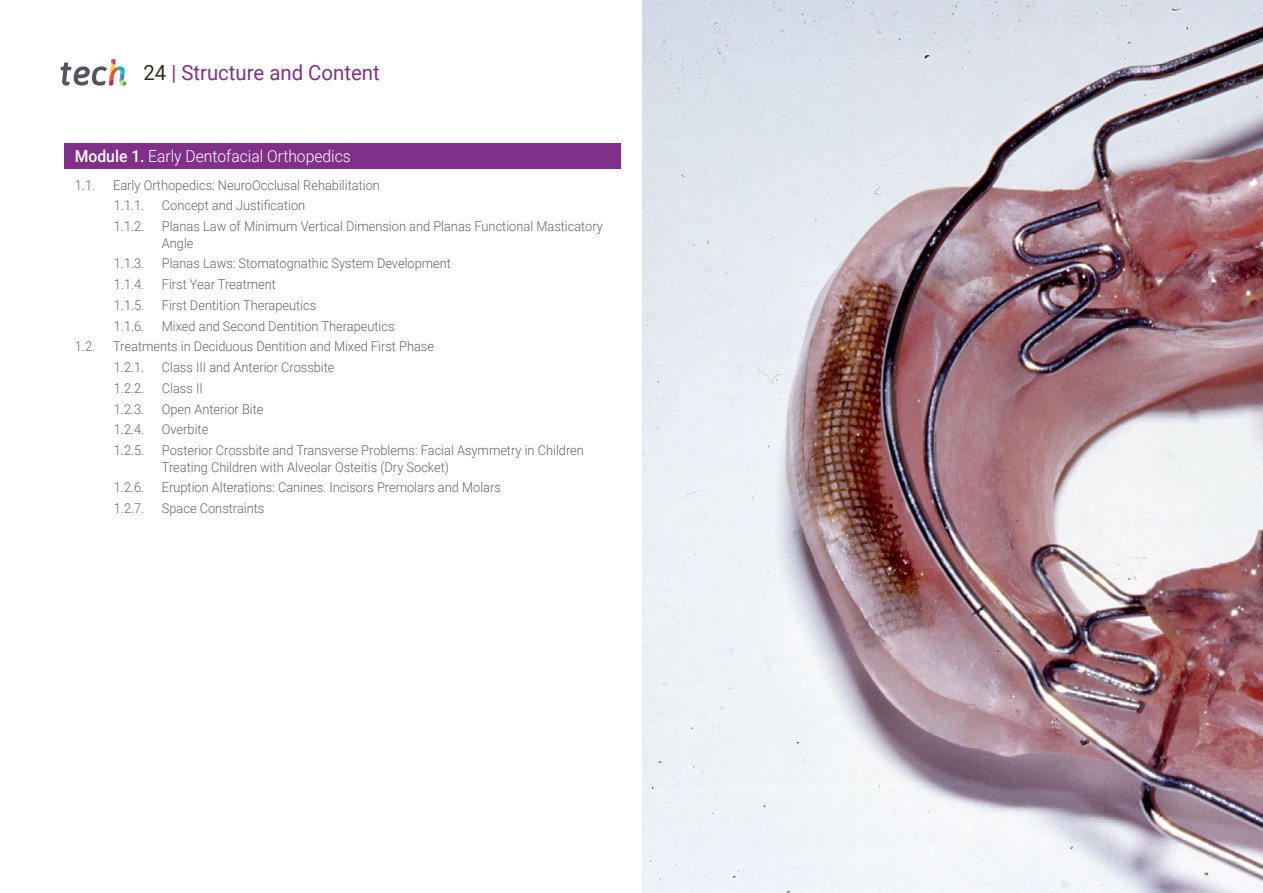
<style>
.page{position:relative;width:1263px;height:893px;background:#fff}
.page>*{position:absolute;margin:0;border:0;box-sizing:border-box;transform-origin:0 0}
.t1{font:21px "Roboto";color:#813089}
.t2{font:300 16.5px "Roboto";color:#fff;scale:.95 1}
.t3{font:300 13.5px/20.7px "Roboto";color:#61646a;scale:.95 1}
.s1{color:#312e20}
.s2{font-weight:500}
</style>
<div class="page">
<img style="left:642px;top:0;width:621px;height:893px">
<svg style="left:61px;top:59px;width:65px;height:27px"></svg>
<div style="left:64px;top:144px;width:557px;height:25px;background:#813089"></div>
<h1 class="t1" style="left:144px;top:57px;width:238px"><span class="s1">24</span> | Structure and Content</h1>
<p class="t2" style="left:75px;top:145px;width:292px"><span class="s2">Module 1.</span> Early Dentofacial Orthopedics</p>
<p class="t3" style="left:75px;top:174px;width:23px">1.1.</p>
<p class="t3" style="left:113px;top:174px;width:282px">Early Orthopedics: NeuroOcclusal Rehabilitation<br>1.1.1.</p>
<p class="t3" style="left:162px;top:195px;width:152px">Concept and Justification</p>
<p class="t3" style="left:114px;top:215px;width:34px">1.1.2.</p>
<p class="t3" style="left:162px;top:218px;width:466px;line-height:16.5px">Planas Law of Minimum Vertical Dimension and Planas Functional Masticatory<br>Angle</p>
<p class="t3" style="left:114px;top:253px;width:34px">1.1.3.</p>
<p class="t3" style="left:162px;top:253px;width:306px">Planas Laws: Stomatognathic System Development</p>
<p class="t3" style="left:114px;top:273px;width:34px">1.1.4.</p>
<p class="t3" style="left:162px;top:273px;width:122px">First Year Treatment</p>
<p class="t3" style="left:114px;top:294px;width:34px">1.1.5.</p>
<p class="t3" style="left:162px;top:294px;width:164px">First Dentition Therapeutics</p>
<p class="t3" style="left:114px;top:315px;width:34px">1.1.6.</p>
<p class="t3" style="left:162px;top:315px;width:246px">Mixed and Second Dentition Therapeutics</p>
<p class="t3" style="left:75px;top:336px;width:23px">1.2.</p>
<p class="t3" style="left:113px;top:336px;width:339px">Treatments in Deciduous Dentition and Mixed First Phase<br>1.2.1.</p>
<p class="t3" style="left:162px;top:356px;width:183px">Class III and Anterior Crossbite</p>
<p class="t3" style="left:114px;top:377px;width:34px">1.2.2.</p>
<p class="t3" style="left:162px;top:377px;width:45px">Class II</p>
<p class="t3" style="left:114px;top:398px;width:34px">1.2.3.</p>
<p class="t3" style="left:162px;top:398px;width:109px">Open Anterior Bite</p>
<p class="t3" style="left:114px;top:419px;width:34px">1.2.4.</p>
<p class="t3" style="left:162px;top:419px;width:50px">Overbite</p>
<p class="t3" style="left:114px;top:439px;width:34px">1.2.5.</p>
<p class="t3" style="left:162px;top:442px;width:446px;line-height:16.5px">Posterior Crossbite and Transverse Problems: Facial Asymmetry in Children<br>Treating Children with Alveolar Osteitis (Dry Socket)</p>
<p class="t3" style="left:114px;top:477px;width:34px">1.2.6.</p>
<p class="t3" style="left:162px;top:477px;width:358px">Eruption Alterations: Canines. Incisors Premolars and Molars</p>
<p class="t3" style="left:114px;top:497px;width:34px">1.2.7.</p>
<p class="t3" style="left:162px;top:497px;width:109px">Space Constraints</p>
</div>
